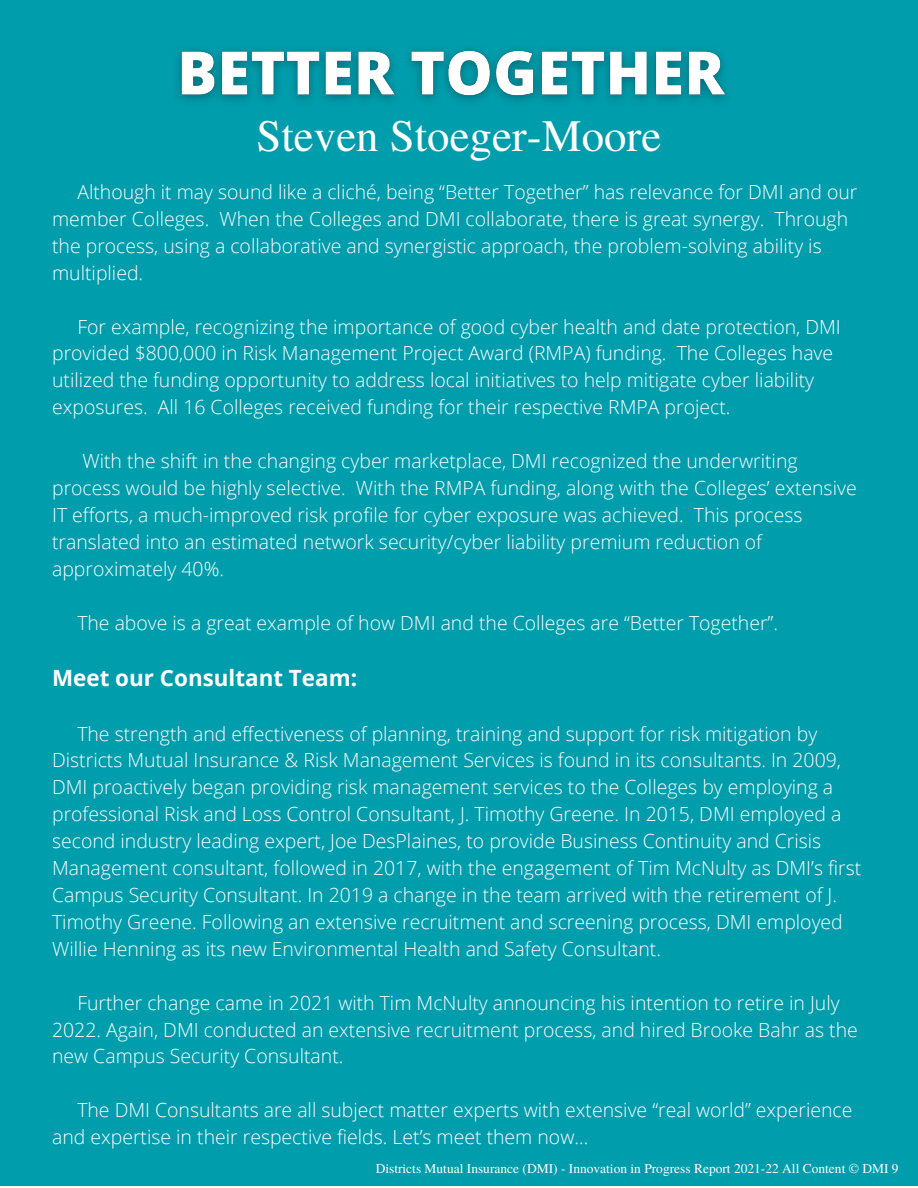
<style>
.page{position:relative;width:918px;height:1188px;background:#fff}
.page>*{position:absolute;margin:0;border:0;box-sizing:border-box;transform-origin:0 0}
.t1{font:44.85px "Te X Gyre Termes";color:#fff}
.t2{font:700 22.35px "Open Sans";color:#fff}
.t3{font:300 19.5px/26.8px "Open Sans";color:#fff}
.t4{font:13.5px "Te X Gyre Termes";color:#fff}
</style>
<div class="page">
<div style="left:0;top:0;width:918px;height:1186px;background:#009dad"></div>
<img style="left:177px;top:49px;width:549px;height:52px">
<h1 class="t1" style="left:257px;top:103px;width:406px">Steven Stoeger-Moore</h1>
<p class="t3" style="left:52px;top:178px;width:807px;text-indent:25px">Although it may sound like a cliché, being “Better Together” has relevance for DMI and our member Colleges. When the Colleges and DMI collaborate, there is great synergy. Through the process, using a collaborative and synergistic approach, the problem-solving ability is multiplied.</p>
<p class="t3" style="left:52px;top:313px;width:790px;text-indent:25px">For example, recognizing the importance of good cyber health and date protection, DMI provided $800,000 in Risk Management Project Award (RMPA) funding. The Colleges have utilized the funding opportunity to address local initiatives to help mitigate cyber liability exposures. All 16 Colleges received funding for their respective RMPA project.</p>
<p class="t3" style="left:52px;top:447px;width:806px;text-indent:30px">With the shift in the changing cyber marketplace, DMI recognized the underwriting process would be highly selective. With the RMPA funding, along with the Colleges’ extensive IT efforts, a much-improved risk profile for cyber exposure was achieved. This process translated into an estimated network security/cyber liability premium reduction of approximately 40%.</p>
<p class="t3" style="left:77px;top:609px;width:702px">The above is a great example of how DMI and the Colleges are “Better Together”.</p>
<p class="t2" style="left:52px;top:662px;width:306px">Meet our Consultant Team:</p>
<p class="t3" style="left:52px;top:720px;width:811px;text-indent:25px">The strength and effectiveness of planning, training and support for risk mitigation by Districts Mutual Insurance &amp; Risk Management Services is found in its consultants. In 2009, DMI proactively began providing risk management services to the Colleges by employing a professional Risk and Loss Control Consultant, J. Timothy Greene. In 2015, DMI employed a second industry leading expert, Joe DesPlaines, to provide Business Continuity and Crisis Management consultant, followed in 2017, with the engagement of Tim McNulty as DMI’s first Campus Security Consultant. In 2019 a change in the team arrived with the retirement of J.<br>Timothy Greene. Following an extensive recruitment and screening process, DMI employed Willie Henning as its new Environmental Health and Safety Consultant.</p>
<p class="t3" style="left:52px;top:989px;width:807px;text-indent:25px">Further change came in 2021 with Tim McNulty announcing his intention to retire in July<br>2022. Again, DMI conducted an extensive recruitment process, and hired Brooke Bahr as the new Campus Security Consultant.</p>
<p class="t3" style="left:52px;top:1096px;width:802px;text-indent:25px">The DMI Consultants are all subject matter experts with extensive “real world” experience and expertise in their respective fields. Let’s meet them now…</p>
<p class="t4" style="left:376px;top:1159px;width:524px">Districts Mutual Insurance (DMI) - Innovation in Progress Report 2021-22 All Content © DMI 9</p>
</div>
